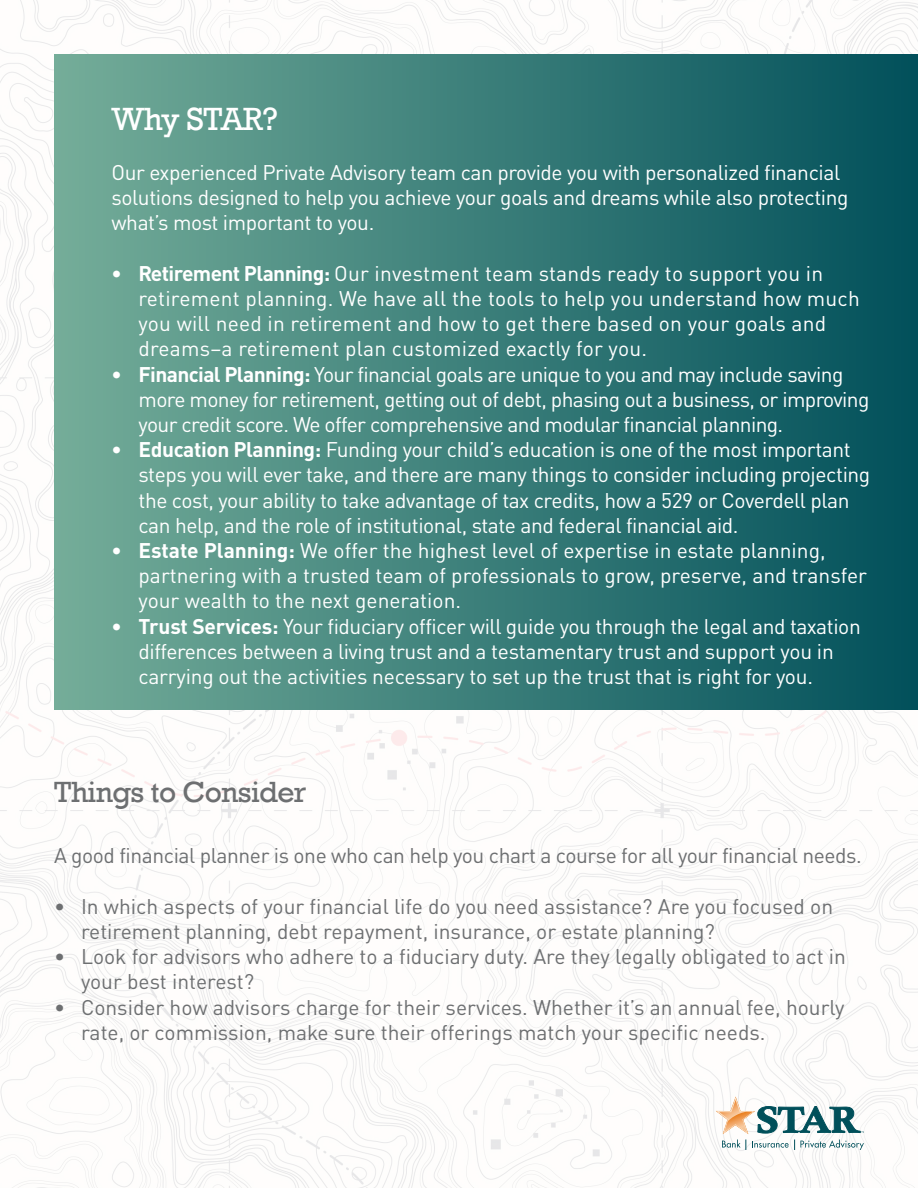
<style>
.page{position:relative;width:918px;height:1188px;background:#fff}
.page>*{position:absolute;margin:0;border:0;box-sizing:border-box;transform-origin:0 0}
.t1{font:33px "Rockwell";letter-spacing:-.02em;color:#fff}
.t2{font:30px "Rockwell";letter-spacing:-.02em;color:#6d6f71}
.t3{font:21px/25.2px "DIN Pro";letter-spacing:-.02em;color:#fff}
.t4{font:21px/25.2px "DIN Pro";color:#6d6f71}
.t5{font:21px/25.2px "DIN Pro";letter-spacing:.01em;color:#fff}
.t6{font:21px/25.2px "DIN Pro";color:#fff}
.t7{font:21px "DIN Pro";letter-spacing:-.02em;color:#6d6f71}
.s1{font-weight:700}
</style>
<div class="page">
<img style="left:0;top:0;width:918px;height:1188px">
<div style="left:54px;top:54px;width:864px;height:656px;background:linear-gradient(to right,#75ad99,#01505b)"></div>
<svg style="left:716px;top:1096px;width:148px;height:54px"></svg>
<p class="t1" style="left:112px;top:99px;width:168px">Why STAR?</p>
<p class="t3" style="left:112px;top:158px;width:739px">Our experienced Private Advisory team can provide you with personalized financial solutions designed to help you achieve your goals and dreams while also protecting what’s most important to you.</p>
<p class="t5" style="left:139px;top:259px;width:723px;text-indent:-27px"><span class="s1">• Retirement Planning:</span> Our investment team stands ready to support you in retirement planning. We have all the tools to help you understand how much you will need in retirement and how to get there based on your goals and dreams–a retirement plan customized exactly for you.</p>
<p class="t3" style="left:139px;top:359px;width:733px;text-indent:-27px"><span class="s1">• Financial Planning:</span> Your financial goals are unique to you and may include saving more money for retirement, getting out of debt, phasing out a business, or improving your credit score. We offer comprehensive and modular financial planning.</p>
<p class="t3" style="left:139px;top:435px;width:733px;text-indent:-27px"><span class="s1">• Education Planning:</span> Funding your child’s education is one of the most important steps you will ever take, and there are many things to consider including projecting the cost, your ability to take advantage of tax credits, how a 529 or Coverdell plan can help, and the role of institutional, state and federal financial aid.</p>
<p class="t6" style="left:139px;top:536px;width:730px;text-indent:-27px"><span class="s1">• Estate Planning:</span> We offer the highest level of expertise in estate planning, partnering with a trusted team of professionals to grow, preserve, and transfer your wealth to the next generation.</p>
<p class="t3" style="left:139px;top:611px;width:724px;text-indent:-27px"><span class="s1">• Trust Services:</span> Your fiduciary officer will guide you through the legal and taxation differences between a living trust and a testamentary trust and support you in carrying out the activities necessary to set up the trust that is right for you.</p>
<p class="t2" style="left:54px;top:775px;width:254px">Things to Consider</p>
<p class="t7" style="left:54px;top:839px;width:809px">A good financial planner is one who can help you chart a course for all your financial needs.</p>
<p class="t4" style="left:81px;top:891px;width:754px;text-indent:-27px">• In which aspects of your financial life do you need assistance? Are you focused on retirement planning, debt repayment, insurance, or estate planning?</p>
<p class="t4" style="left:81px;top:942px;width:767px;text-indent:-27px">• Look for advisors who adhere to a fiduciary duty. Are they legally obligated to act in your best interest?</p>
<p class="t4" style="left:81px;top:992px;width:765px;text-indent:-27px">• Consider how advisors charge for their services. Whether it’s an annual fee, hourly rate, or commission, make sure their offerings match your specific needs.</p>
</div>
